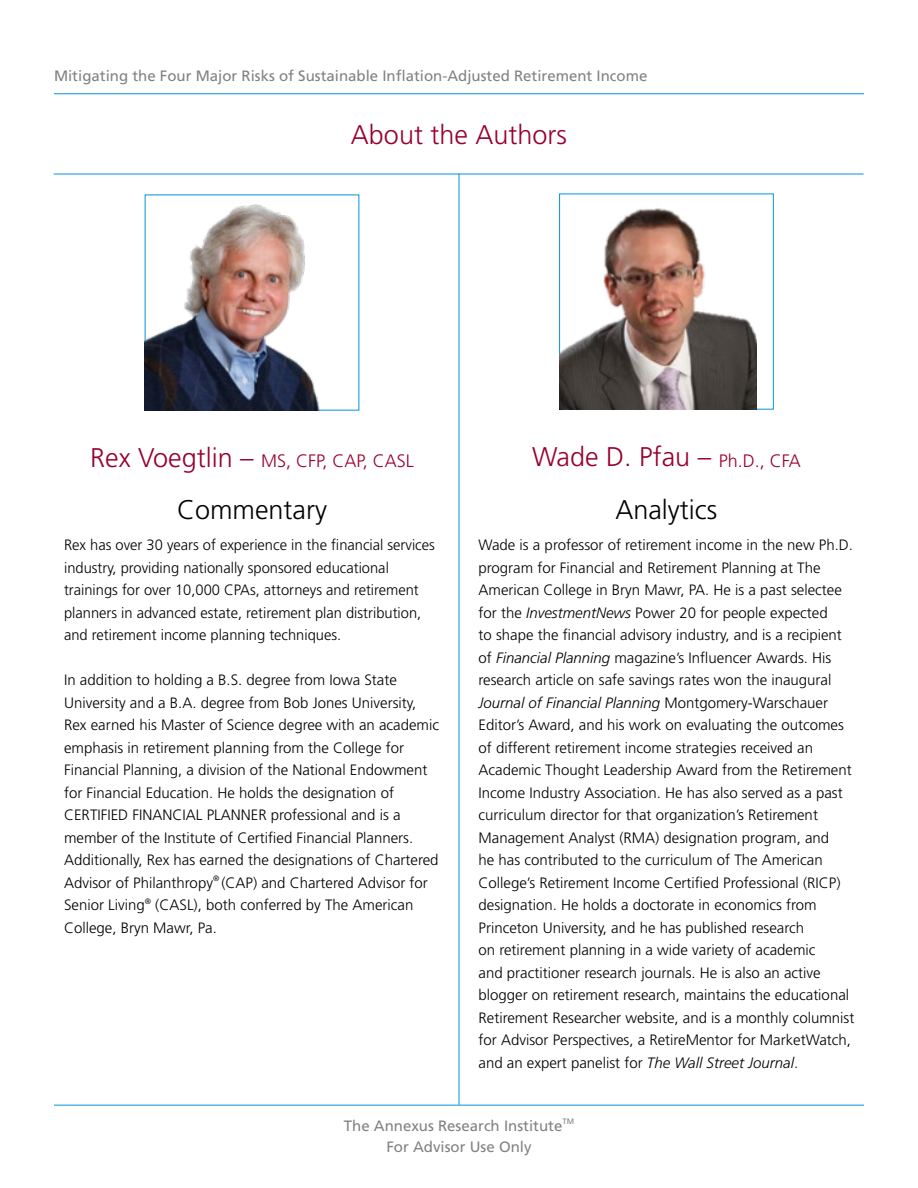
<style>
.page{position:relative;width:918px;height:1188px;background:#fff}
.page>*{position:absolute;margin:0;border:0;box-sizing:border-box;transform-origin:0 0}
.t1{font:300 27px/52.5px "Frutiger";color:#98002e;text-align:center}
.t2{font:300 27px "Frutiger";color:#000}
.t3{font:300 18px "Frutiger";color:#98002e}
.t4{font:300 15px/22.5px "Frutiger";color:#000}
.t5{font:15px "Frutiger";color:#808285}
.t6{font:300 7.8px "Frutiger";color:#000}
.s1{font-size:27px}
.s2{font-size:18px}
.s3{color:#000}
.s4{font-style:italic}
</style>
<div class="page">
<hr style="left:54px;top:1105px;width:810px;height:1px;background:#0095da">
<hr style="left:54px;top:93px;width:810px;height:1px;background:#0095da">
<hr style="left:459px;top:174px;width:1px;height:931px;background:#0095da">
<img style="left:145px;top:204px;width:179px;height:207px">
<img style="left:559px;top:203px;width:197px;height:207px">
<hr style="left:54px;top:174px;width:810px;height:1px;background:#0095da">
<p class="t5" style="left:54px;top:67px;width:595px">Mitigating the Four Major Risks of Sustainable Inflation-Adjusted Retirement Income</p>
<h1 class="t1" style="left:351px;top:108px;width:218px">About the Authors</h1>
<p class="t3" style="left:90px;top:450px;width:325px"><span class="s1">Rex Voegtlin –</span> MS, CFP, CAP, CASL</p>
<h1 class="t2" style="left:177px;top:494px;width:151px">Commentary</h1>
<p class="t4" style="left:64px;top:534px;width:372px">Rex has over 30 years of experience in the financial services industry, providing nationally sponsored educational trainings for over 10,000 CPAs, attorneys and retirement planners in advanced estate, retirement plan distribution, and retirement income planning techniques.</p>
<p class="t4" style="left:64px;top:669px;width:377px">In addition to holding a B.S. degree from Iowa State University and a B.A. degree from Bob Jones University, Rex earned his Master of Science degree with an academic emphasis in retirement planning from the College for Financial Planning, a division of the National Endowment for Financial Education. He holds the designation of<br>Certified</p>
<p class="t4" style="left:64px;top:804px;width:376px;text-indent:207px">professional and is a member of the Institute of Certified Financial Planners.<br>Additionally, Rex has earned the designations of Chartered Advisor of Philanthropy</p>
<p class="t4" style="left:133px;top:804px;width:16px">Financial</p>
<p class="t4" style="left:207px;top:804px;width:17px">Planner</p>
<p class="t6" style="left:213px;top:874px;width:8px">®</p>
<p class="t4" style="left:221px;top:872px;width:208px">(CAP) and Chartered Advisor for</p>
<p class="t4" style="left:64px;top:894px;width:82px">Senior Living</p>
<p class="t6" style="left:145px;top:896px;width:8px">®</p>
<p class="t4" style="left:64px;top:894px;width:351px;text-indent:91px">(CASL), both conferred by The American<br>College, Bryn Mawr, Pa.</p>
<h1 class="t1" style="left:532px;top:431px;width:270px">Wade D. Pfau – <span class="s2">Ph.D., CFA<br></span><span class="s3">Analytics</span></h1>
<p class="t4" style="left:479px;top:534px;width:377px">Wade is a professor of retirement income in the new Ph.D. program for Financial and Retirement Planning at The American College in Bryn Mawr, PA. He is a past selectee for the <span class="s4">InvestmentNews</span> Power 20 for people expected<br>to shape the financial advisory industry, and is a recipient of <span class="s4">Financial Planning</span> magazine’s Influencer Awards. His research article on safe savings rates won the inaugural <span class="s4">Journal of Financial Planning</span> Montgomery-Warschauer Editor’s Award, and his work on evaluating the outcomes of different retirement income strategies received an Academic Thought Leadership Award from the Retirement Income Industry Association. He has also served as a past curriculum director for that organization’s Retirement Management Analyst (RMA) designation program, and<br>he has contributed to the curriculum of The American College’s Retirement Income Certified Professional (RICP) designation. He holds a doctorate in economics from Princeton University, and he has published research<br>on retirement planning in a wide variety of academic<br>and practitioner research journals. He is also an active blogger on retirement research, maintains the educational Retirement Researcher website, and is a monthly columnist for Advisor Perspectives, a RetireMentor for MarketWatch, and an expert panelist for <span class="s4">The Wall Street Journal</span>.</p>
<p class="t5" style="left:344px;top:1117px;width:232px">The Annexus Research Institute<sup>TM</sup></p>
<p class="t5" style="left:386px;top:1138px;width:147px">For Advisor Use Only</p>
</div>
